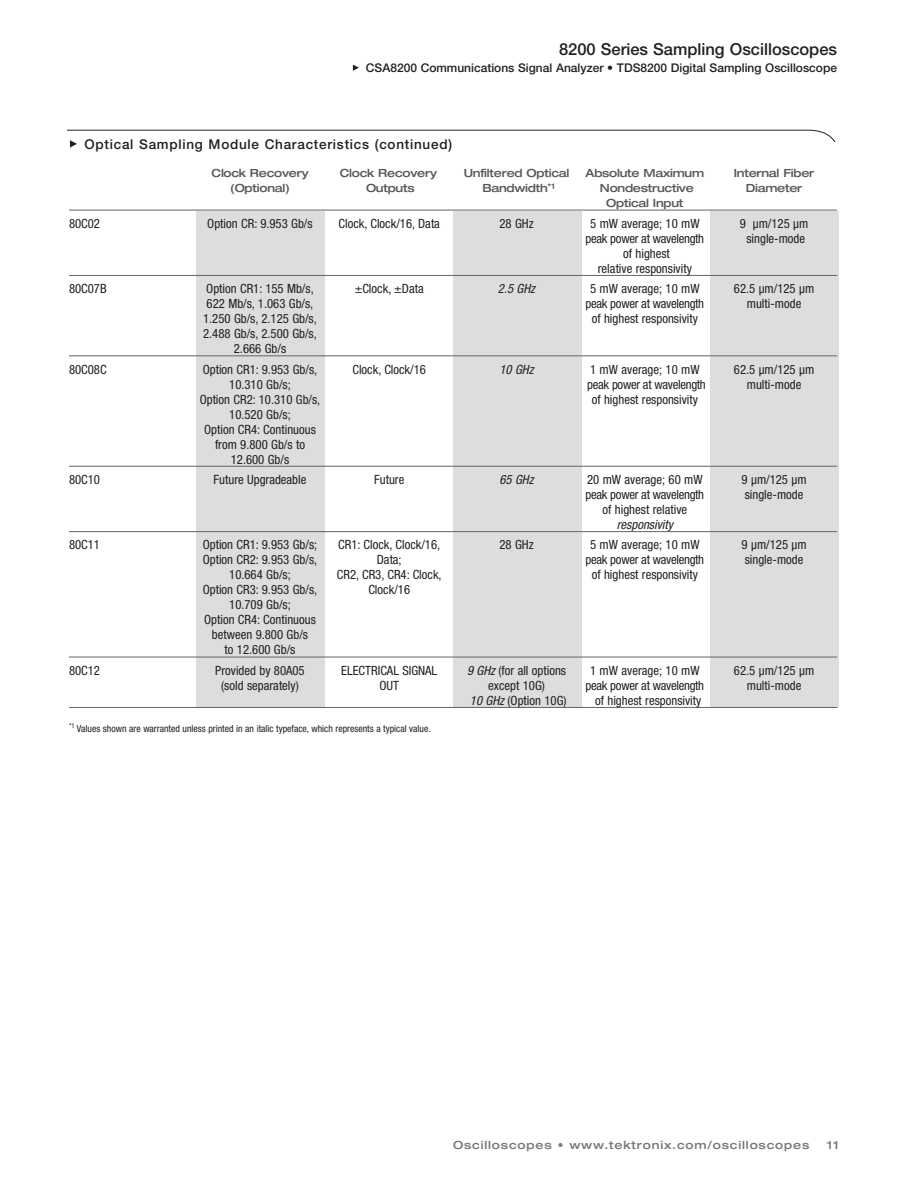
<style>
.page{position:relative;width:918px;height:1188px;background:#fff}
.page>*{position:absolute;margin:0;border:0;box-sizing:border-box;transform-origin:0 0}
.t1{font:500 16.5px "Helvetica Neue";color:#231f20}
.t2{font:500 13.5px "Helvetica Neue";letter-spacing:.055em;color:#231f20}
.t3{font:condensed 12.75px/15px "Helvetica Neue";color:#231f20;text-align:center}
.t4{font:condensed 12.75px "Helvetica Neue";letter-spacing:-.025em;color:#231f20}
.t5{font:italic condensed 12.75px "Helvetica Neue";color:#231f20}
.t6{font:500 12px "Helvetica Neue";color:#231f20}
.t7{font:500 expanded 11.25px "Helvetica Neue";letter-spacing:-.02em;color:#58595b}
.t8{font:500 expanded 11.25px "Helvetica Neue";letter-spacing:.075em;color:#77787b}
.t9{font:condensed 9.75px "Helvetica Neue";color:#231f20}
.s1{font-style:italic}
</style>
<div class="page">
<svg style="left:353px;top:65px;width:6px;height:6px"></svg>
<div style="left:196px;top:211px;width:129px;height:497px;background:#dcddde"></div>
<div style="left:453px;top:211px;width:129px;height:497px;background:#dcddde"></div>
<div style="left:710px;top:211px;width:129px;height:497px;background:#dcddde"></div>
<hr style="left:69px;top:210px;width:768px;height:1px;background:#636466">
<hr style="left:69px;top:275px;width:768px;height:1px;background:#636466">
<hr style="left:69px;top:355px;width:768px;height:1px;background:#636466">
<hr style="left:69px;top:466px;width:768px;height:1px;background:#636466">
<hr style="left:69px;top:531px;width:768px;height:1px;background:#636466">
<hr style="left:69px;top:657px;width:768px;height:1px;background:#636466">
<hr style="left:69px;top:707px;width:768px;height:1px;background:#636466">
<svg style="left:68px;top:129px;width:768px;height:19px"></svg>
<p class="t1" style="left:559px;top:43px;width:280px">8200 Series Sampling Oscilloscopes</p>
<p class="t6" style="left:366px;top:63px;width:473px">CSA8200 Communications Signal Analyzer • TDS8200 Digital Sampling Oscilloscope</p>
<p class="t2" style="left:85px;top:139px;width:369px">Optical Sampling Module Characteristics (continued)</p>
<p class="t7" style="left:211px;top:169px;width:99px">Clock Recovery</p>
<p class="t7" style="left:340px;top:169px;width:99px">Clock Recovery</p>
<p class="t7" style="left:464px;top:169px;width:107px">Unfiltered Optical</p>
<p class="t7" style="left:586px;top:169px;width:120px">Absolute Maximum</p>
<p class="t7" style="left:734px;top:169px;width:82px">Internal Fiber</p>
<p class="t7" style="left:230px;top:184px;width:61px">(Optional)</p>
<p class="t7" style="left:366px;top:184px;width:50px">Outputs</p>
<p class="t7" style="left:482px;top:184px;width:74px">Bandwidth<sup>*1</sup></p>
<p class="t7" style="left:600px;top:184px;width:96px">Nondestructive</p>
<p class="t7" style="left:746px;top:184px;width:58px">Diameter</p>
<p class="t7" style="left:606px;top:199px;width:79px">Optical Input</p>
<p class="t3" style="left:69px;top:217px;width:33px">80C02</p>
<p class="t3" style="left:207px;top:217px;width:107px">Option CR: 9.953 Gb/s</p>
<p class="t3" style="left:339px;top:217px;width:103px">Clock, Clock/16, Data</p>
<p class="t3" style="left:499px;top:217px;width:36px">28 GHz</p>
<p class="t3" style="left:590px;top:217px;width:111px">5 mW average; 10 mW</p>
<p class="t3" style="left:740px;top:217px;width:70px">9 µm/125 µm</p>
<p class="t4" style="left:586px;top:234px;width:120px">peak power at wavelength</p>
<p class="t3" style="left:746px;top:232px;width:60px">single-mode</p>
<p class="t3" style="left:598px;top:247px;width:96px">of highest<br>relative responsivity</p>
<p class="t3" style="left:69px;top:282px;width:39px">80C07B</p>
<p class="t3" style="left:206px;top:282px;width:109px">Option CR1: 155 Mb/s,</p>
<p class="t3" style="left:355px;top:282px;width:71px">±Clock, ±Data</p>
<p class="t5" style="left:498px;top:284px;width:41px">2.5 GHz</p>
<p class="t3" style="left:590px;top:282px;width:111px">5 mW average; 10 mW</p>
<p class="t3" style="left:734px;top:282px;width:82px">62.5 µm/125 µm</p>
<p class="t3" style="left:207px;top:297px;width:108px">622 Mb/s, 1.063 Gb/s,</p>
<p class="t4" style="left:586px;top:299px;width:120px">peak power at wavelength</p>
<p class="t3" style="left:747px;top:297px;width:56px">multi-mode</p>
<p class="t3" style="left:203px;top:312px;width:115px">1.250 Gb/s, 2.125 Gb/s,</p>
<p class="t3" style="left:592px;top:312px;width:108px">of highest responsivity</p>
<p class="t3" style="left:203px;top:327px;width:115px">2.488 Gb/s, 2.500 Gb/s,<br>2.666 Gb/s</p>
<p class="t3" style="left:69px;top:363px;width:39px">80C08C</p>
<p class="t3" style="left:203px;top:363px;width:116px">Option CR1: 9.953 Gb/s,</p>
<p class="t3" style="left:352px;top:363px;width:75px">Clock, Clock/16</p>
<p class="t5" style="left:499px;top:365px;width:38px">10 GHz</p>
<p class="t3" style="left:590px;top:363px;width:111px">1 mW average; 10 mW</p>
<p class="t3" style="left:734px;top:363px;width:82px">62.5 µm/125 µm</p>
<p class="t3" style="left:229px;top:378px;width:63px">10.310 Gb/s;</p>
<p class="t4" style="left:587px;top:380px;width:120px">peak power at wavelength</p>
<p class="t3" style="left:747px;top:378px;width:56px">multi-mode</p>
<p class="t3" style="left:200px;top:393px;width:122px">Option CR2: 10.310 Gb/s,</p>
<p class="t3" style="left:592px;top:393px;width:108px">of highest responsivity</p>
<p class="t3" style="left:204px;top:408px;width:113px">10.520 Gb/s;<br>Option CR4: Continuous from 9.800 Gb/s to<br>12.600 Gb/s</p>
<p class="t3" style="left:69px;top:473px;width:33px">80C10</p>
<p class="t3" style="left:214px;top:473px;width:94px">Future Upgradeable</p>
<p class="t3" style="left:374px;top:473px;width:32px">Future</p>
<p class="t5" style="left:499px;top:475px;width:38px">65 GHz</p>
<p class="t3" style="left:587px;top:473px;width:117px">20 mW average; 60 mW</p>
<p class="t3" style="left:742px;top:473px;width:66px">9 µm/125 µm</p>
<p class="t4" style="left:586px;top:490px;width:120px">peak power at wavelength</p>
<p class="t3" style="left:745px;top:488px;width:60px">single-mode</p>
<p class="t3" style="left:603px;top:503px;width:86px">of highest relative</p>
<p class="t5" style="left:617px;top:520px;width:60px">responsivity</p>
<p class="t3" style="left:69px;top:538px;width:33px">80C11</p>
<p class="t3" style="left:203px;top:538px;width:116px">Option CR1: 9.953 Gb/s;</p>
<p class="t3" style="left:338px;top:538px;width:104px">CR1: Clock, Clock/16,</p>
<p class="t3" style="left:499px;top:538px;width:36px">28 GHz</p>
<p class="t3" style="left:590px;top:538px;width:111px">5 mW average; 10 mW</p>
<p class="t3" style="left:742px;top:538px;width:66px">9 µm/125 µm</p>
<p class="t3" style="left:203px;top:553px;width:116px">Option CR2: 9.953 Gb/s,</p>
<p class="t3" style="left:377px;top:553px;width:26px">Data;</p>
<p class="t4" style="left:586px;top:555px;width:120px">peak power at wavelength</p>
<p class="t3" style="left:745px;top:553px;width:60px">single-mode</p>
<p class="t3" style="left:229px;top:568px;width:63px">10.664 Gb/s;</p>
<p class="t3" style="left:337px;top:568px;width:106px">CR2, CR3, CR4: Clock,</p>
<p class="t3" style="left:592px;top:568px;width:108px">of highest responsivity</p>
<p class="t3" style="left:203px;top:583px;width:116px">Option CR3: 9.953 Gb/s,</p>
<p class="t3" style="left:368px;top:583px;width:43px">Clock/16</p>
<p class="t3" style="left:204px;top:598px;width:113px">10.709 Gb/s;<br>Option CR4: Continuous between 9.800 Gb/s<br>to 12.600 Gb/s</p>
<p class="t3" style="left:69px;top:664px;width:33px">80C12</p>
<p class="t3" style="left:215px;top:664px;width:91px">Provided by 80A05</p>
<p class="t3" style="left:341px;top:664px;width:98px">ELECTRICAL SIGNAL</p>
<p class="t3" style="left:467px;top:664px;width:101px"><span class="s1">9GHz</span>(for all options</p>
<p class="t3" style="left:590px;top:664px;width:111px">1 mW average; 10 mW</p>
<p class="t3" style="left:734px;top:664px;width:82px">62.5 µm/125 µm</p>
<p class="t3" style="left:221px;top:679px;width:79px">(sold separately)</p>
<p class="t3" style="left:379px;top:679px;width:21px">OUT</p>
<p class="t3" style="left:488px;top:679px;width:58px">except 10G)</p>
<p class="t4" style="left:586px;top:681px;width:120px">peak power at wavelength</p>
<p class="t3" style="left:747px;top:679px;width:56px">multi-mode</p>
<p class="t3" style="left:470px;top:694px;width:98px"><span class="s1">10GHz</span>(Option 10G)</p>
<p class="t3" style="left:595px;top:694px;width:108px">of highest responsivity</p>
<p class="t9" style="left:69px;top:725px;width:363px"><sup>*1</sup> Values shown are warranted unless printed in an italic typeface, which represents a typical value.</p>
<p class="t8" style="left:453px;top:1141px;width:358px">Oscilloscopes • www.tektronix.com/oscilloscopes</p>
<p class="t8" style="left:827px;top:1141px;width:14px">11</p>
</div>
